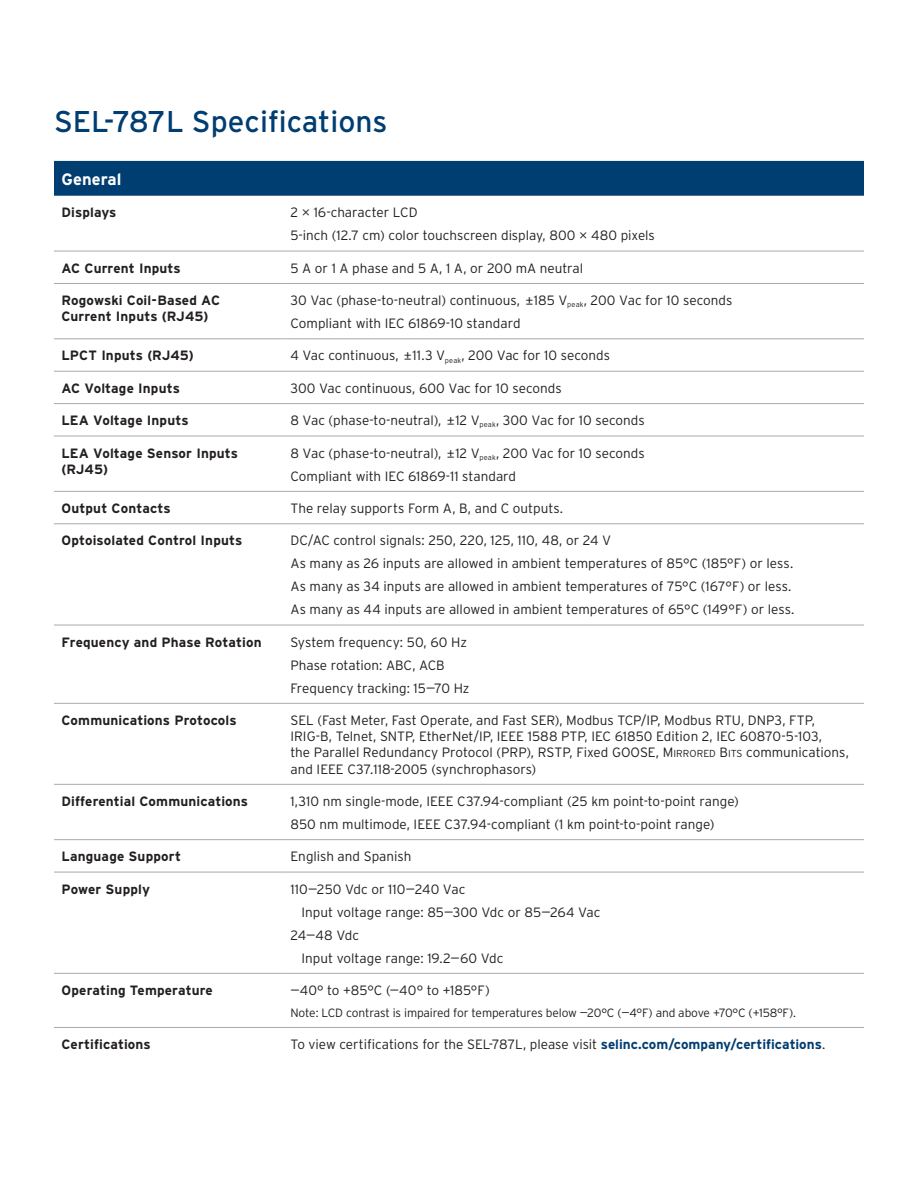
<style>
.page{position:relative;width:918px;height:1188px;background:#fff}
.page>*{position:absolute;margin:0;border:0;box-sizing:border-box;transform-origin:0 0}
.Heading___h1{font:30px "Interstate Poly";color:#003d71}
.Spec_Table_Header{font:700 16.5px "Interstate Poly";letter-spacing:.005em;color:#fff}
.Table_Body{font:300 13.5px/16.2px "Interstate Poly";color:#231f20}
.Table_Heading{font:700 13.5px/16.2px "Interstate Poly";letter-spacing:.01em;color:#231f20}
.Notes{font:300 12px "Interstate Poly";letter-spacing:-.01em;color:#231f20}
.s1{font-style:inherit}
.s2{font-size:10.2px}
.s3{font-weight:700;color:#003d71}
</style>
<div class="page">
<div style="left:54px;top:161px;width:810px;height:35px;background:#003d71"></div>
<hr style="left:54px;top:251px;width:229px;height:1px;background:#a8a9ad">
<hr style="left:283px;top:251px;width:581px;height:1px;background:#a8a9ad">
<hr style="left:54px;top:283px;width:229px;height:1px;background:#a8a9ad">
<hr style="left:283px;top:283px;width:581px;height:1px;background:#a8a9ad">
<hr style="left:54px;top:338px;width:229px;height:1px;background:#a8a9ad">
<hr style="left:283px;top:338px;width:581px;height:1px;background:#a8a9ad">
<hr style="left:54px;top:371px;width:229px;height:1px;background:#a8a9ad">
<hr style="left:283px;top:371px;width:581px;height:1px;background:#a8a9ad">
<hr style="left:54px;top:403px;width:229px;height:1px;background:#a8a9ad">
<hr style="left:283px;top:403px;width:581px;height:1px;background:#a8a9ad">
<hr style="left:54px;top:436px;width:229px;height:1px;background:#a8a9ad">
<hr style="left:283px;top:436px;width:581px;height:1px;background:#a8a9ad">
<hr style="left:54px;top:491px;width:229px;height:1px;background:#a8a9ad">
<hr style="left:283px;top:491px;width:581px;height:1px;background:#a8a9ad">
<hr style="left:54px;top:523px;width:229px;height:1px;background:#a8a9ad">
<hr style="left:283px;top:523px;width:581px;height:1px;background:#a8a9ad">
<hr style="left:54px;top:625px;width:229px;height:1px;background:#a8a9ad">
<hr style="left:283px;top:625px;width:581px;height:1px;background:#a8a9ad">
<hr style="left:54px;top:703px;width:229px;height:1px;background:#a8a9ad">
<hr style="left:283px;top:703px;width:581px;height:1px;background:#a8a9ad">
<hr style="left:54px;top:784px;width:229px;height:1px;background:#a8a9ad">
<hr style="left:283px;top:784px;width:581px;height:1px;background:#a8a9ad">
<hr style="left:54px;top:839px;width:229px;height:1px;background:#a8a9ad">
<hr style="left:283px;top:839px;width:581px;height:1px;background:#a8a9ad">
<hr style="left:54px;top:872px;width:229px;height:1px;background:#a8a9ad">
<hr style="left:283px;top:872px;width:581px;height:1px;background:#a8a9ad">
<hr style="left:54px;top:973px;width:229px;height:1px;background:#a8a9ad">
<hr style="left:283px;top:973px;width:581px;height:1px;background:#a8a9ad">
<hr style="left:54px;top:1027px;width:229px;height:1px;background:#a8a9ad">
<hr style="left:283px;top:1027px;width:581px;height:1px;background:#a8a9ad">
<p class="Heading___h1" style="left:54px;top:100px;width:335px">SEL-787L Specifications</p>
<p class="Spec_Table_Header" style="left:62px;top:167px;width:61px">General</p>
<p class="Table_Heading" style="left:62px;top:204px;width:56px">Displays</p>
<p class="Table_Body" style="left:290px;top:204px;width:129px">2 16-character LCD</p>
<p class="Table_Body" style="left:290px;top:227px;width:366px">5-inch (12.7 cm) color touchscreen display, 800 480 pixels</p>
<p class="Table_Heading" style="left:62px;top:259px;width:121px">AC Current Inputs</p>
<p class="Table_Body" style="left:290px;top:259px;width:294px">5 A or 1 A phase and 5 A, 1 A, or 200 mA neutral</p>
<p class="Table_Heading" style="left:62px;top:292px;width:160px">Rogowski Coil-Based AC<br>Current Inputs (RJ45)</p>
<p class="Table_Body" style="left:290px;top:291px;width:443px">30 Vac (phase-to-neutral) continuous, ±185 V<sub>peak</sub>, 200 Vac for 10 seconds</p>
<p class="Table_Body" style="left:290px;top:314px;width:232px">Compliant with IEC 61869-10 standard</p>
<p class="Table_Heading" style="left:62px;top:347px;width:134px">LPCT Inputs (RJ45)</p>
<p class="Table_Body" style="left:290px;top:347px;width:321px">4 Vac continuous, ±11.3 V<sub>peak</sub>, 200 Vac for 10 seconds</p>
<p class="Table_Heading" style="left:62px;top:379px;width:120px">AC Voltage Inputs</p>
<p class="Table_Body" style="left:290px;top:379px;width:273px">300 Vac continuous, 600 Vac for 10 seconds</p>
<p class="Table_Heading" style="left:62px;top:412px;width:129px">LEA Voltage Inputs</p>
<p class="Table_Body" style="left:290px;top:412px;width:356px">8 Vac (phase-to-neutral), ±12 V<sub>peak</sub>, 300 Vac for 10 seconds</p>
<p class="Table_Heading" style="left:62px;top:444px;width:178px">LEA Voltage Sensor Inputs (RJ45)</p>
<p class="Table_Body" style="left:290px;top:444px;width:356px">8 Vac (phase-to-neutral), ±12 V<sub>peak</sub>, 200 Vac for 10 seconds</p>
<p class="Table_Body" style="left:290px;top:467px;width:227px">Compliant with IEC 61869-11 standard</p>
<p class="Table_Heading" style="left:62px;top:500px;width:111px">Output Contacts</p>
<p class="Table_Body" style="left:290px;top:499px;width:274px">The relay supports Form A, B, and C outputs.</p>
<p class="Table_Heading" style="left:62px;top:532px;width:182px">Optoisolated Control Inputs</p>
<p class="Table_Body" style="left:290px;top:532px;width:322px">DC/AC control signals: 250, 220, 125, 110, 48, or 24 V</p>
<p class="Table_Body" style="left:290px;top:555px;width:504px">As many as 26 inputs are allowed in ambient temperatures of 85°C (185°F) or less.</p>
<p class="Table_Body" style="left:290px;top:578px;width:502px">As many as 34 inputs are allowed in ambient temperatures of 75°C (167°F) or less.</p>
<p class="Table_Body" style="left:290px;top:601px;width:506px">As many as 44 inputs are allowed in ambient temperatures of 65°C (149°F) or less.</p>
<p class="Table_Heading" style="left:62px;top:633px;width:202px">Frequency and Phase Rotation</p>
<p class="Table_Body" style="left:290px;top:633px;width:178px">System frequency: 50, 60 Hz</p>
<p class="Table_Body" style="left:290px;top:656px;width:156px">Phase rotation: ABC, ACB</p>
<p class="Table_Body" style="left:290px;top:679px;width:181px">Frequency tracking: 15–70 Hz</p>
<p class="Table_Heading" style="left:62px;top:711px;width:177px">Communications Protocols</p>
<p class="Table_Body" style="left:290px;top:711px;width:560px">SEL (Fast Meter, Fast Operate, and Fast SER), Modbus TCP/IP, Modbus RTU, DNP3, FTP, IRIG-B, Telnet, SNTP, EtherNet/IP, IEEE 1588 PTP, IEC 61850 Edition 2, IEC 60870-5-103,<br>the Parallel Redundancy Protocol (PRP), RSTP, Fixed GOOSE, <span class="s1">M</span><span class="s2">IRRORED</span> <span class="s1">B</span><span class="s2">ITS</span> communications, and IEEE C37.118-2005 (synchrophasors)</p>
<p class="Table_Heading" style="left:62px;top:792px;width:188px">Differential Communications</p>
<p class="Table_Body" style="left:290px;top:792px;width:450px">1,310 nm single-mode, IEEE C37.94-compliant (25 km point-to-point range)</p>
<p class="Table_Body" style="left:290px;top:815px;width:426px">850 nm multimode, IEEE C37.94-compliant (1 km point-to-point range)</p>
<p class="Table_Heading" style="left:62px;top:848px;width:121px">Language Support</p>
<p class="Table_Body" style="left:290px;top:848px;width:122px">English and Spanish</p>
<p class="Table_Heading" style="left:62px;top:880px;width:90px">Power Supply</p>
<p class="Table_Body" style="left:290px;top:880px;width:176px">110–250 Vdc or 110–240 Vac</p>
<p class="Table_Body" style="left:302px;top:903px;width:301px">Input voltage range: 85–300 Vdc or 85–264 Vac</p>
<p class="Table_Body" style="left:290px;top:926px;width:70px">24–48 Vdc</p>
<p class="Table_Body" style="left:302px;top:949px;width:203px">Input voltage range: 19.2–60 Vdc</p>
<p class="Table_Heading" style="left:62px;top:981px;width:153px">Operating Temperature</p>
<p class="Table_Body" style="left:290px;top:981px;width:201px">–40° to +85°C (–40° to +185°F)</p>
<p class="Notes" style="left:290px;top:1004px;width:507px">Note: LCD contrast is impaired for temperatures below –20°C (–4°F) and above +70°C (+158°F).</p>
<p class="Table_Heading" style="left:62px;top:1036px;width:91px">Certifications</p>
<p class="Table_Body" style="left:290px;top:1035px;width:536px">To view certifications for the SEL-787L, please visit <span class="s3">selinc.com/company/certifications</span>.</p>
</div>
